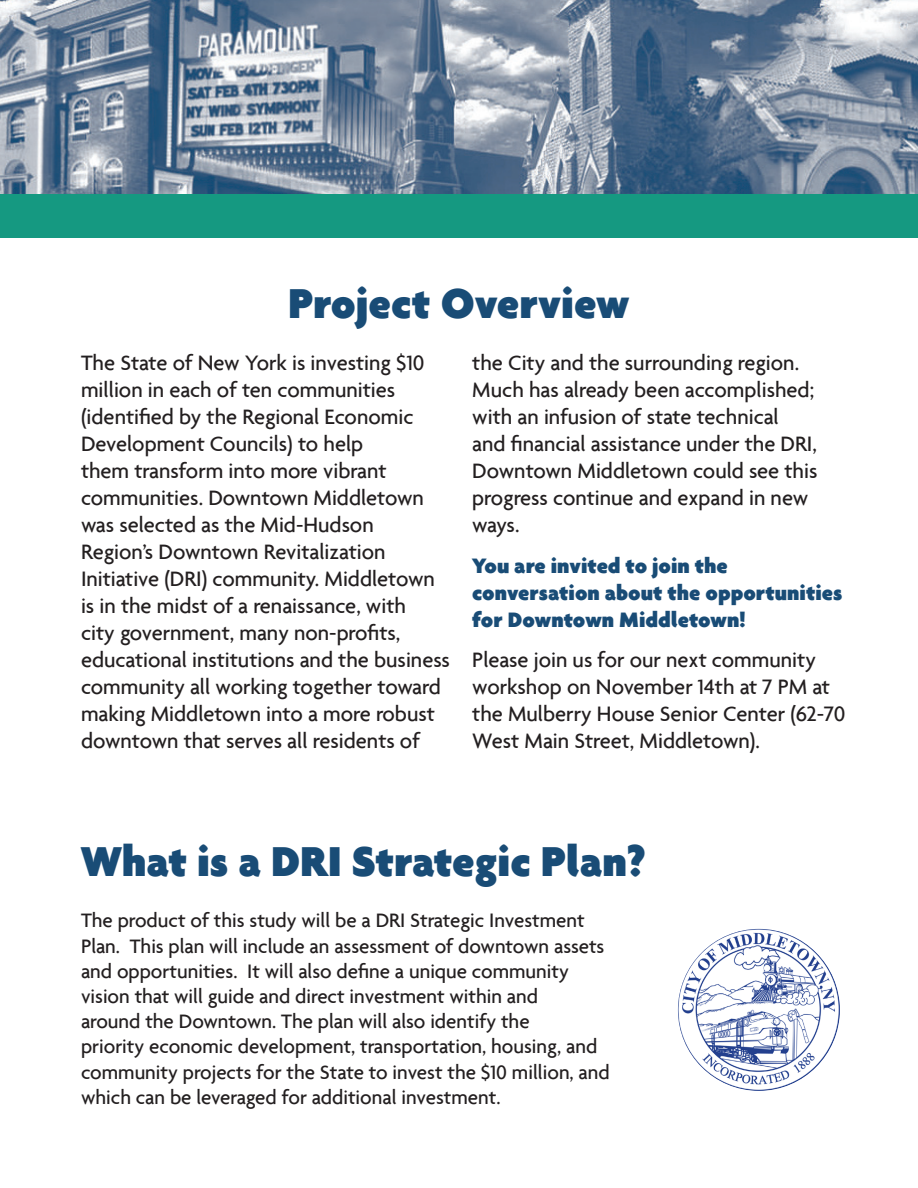
<style>
.page{position:relative;width:918px;height:1188px;background:#fff}
.page>*{position:absolute;margin:0;border:0;box-sizing:border-box;transform-origin:0 0}
.t1{font:900 45px "Agenda";color:#194c76}
.t2{font:500 22.5px/27px "Agenda";color:#231f20}
.t3{font:900 22.5px/27px "Agenda";color:#194c76}
.t4{font:500 21px/25.2px "Agenda";color:#231f20}
</style>
<div class="page">
<img style="left:0;top:0;width:918px;height:194px">
<div style="left:0;top:194px;width:918px;height:44px;background:#159981"></div>
<img style="left:678px;top:929px;width:162px;height:162px;border-radius:81px">
<p class="t1" style="left:288px;top:276px;width:343px">Project Overview</p>
<p class="t2" style="left:81px;top:349px;width:371px">The State of New York is investing $10 million in each of ten communities (identified by the Regional Economic Development Councils) to help<br>them transform into more vibrant communities. Downtown Middletown was selected as the Mid-Hudson Region’s Downtown Revitalization Initiative (DRI) community. Middletown is in the midst of a renaissance, with<br>city government, many non-profits, educational institutions and the business community all working together toward making Middletown into a more robust downtown that serves all residents of</p>
<p class="t2" style="left:472px;top:349px;width:347px">the City and the surrounding region.<br>Much has already been accomplished; with an infusion of state technical and financial assistance under the DRI,<br>Downtown Middletown could see this progress continue and expand in new ways.</p>
<p class="t3" style="left:472px;top:552px;width:372px">You are invited to join the conversation about the opportunities for Downtown Middletown!</p>
<p class="t2" style="left:472px;top:646px;width:374px">Please join us for our next community workshop on November 14th at 7 PM at the Mulberry House Senior Center (62-70<br>West Main Street, Middletown).</p>
<p class="t1" style="left:81px;top:834px;width:567px">What is a DRI Strategic Plan?</p>
<p class="t4" style="left:81px;top:908px;width:530px">The product of this study will be a DRI Strategic Investment Plan. This plan will include an assessment of downtown assets and opportunities. It will also define a unique community vision that will guide and direct investment within and<br>around the Downtown. The plan will also identify the<br>priority economic development, transportation, housing, and community projects for the State to invest the $10 million, and which can be leveraged for additional investment.</p>
</div>
